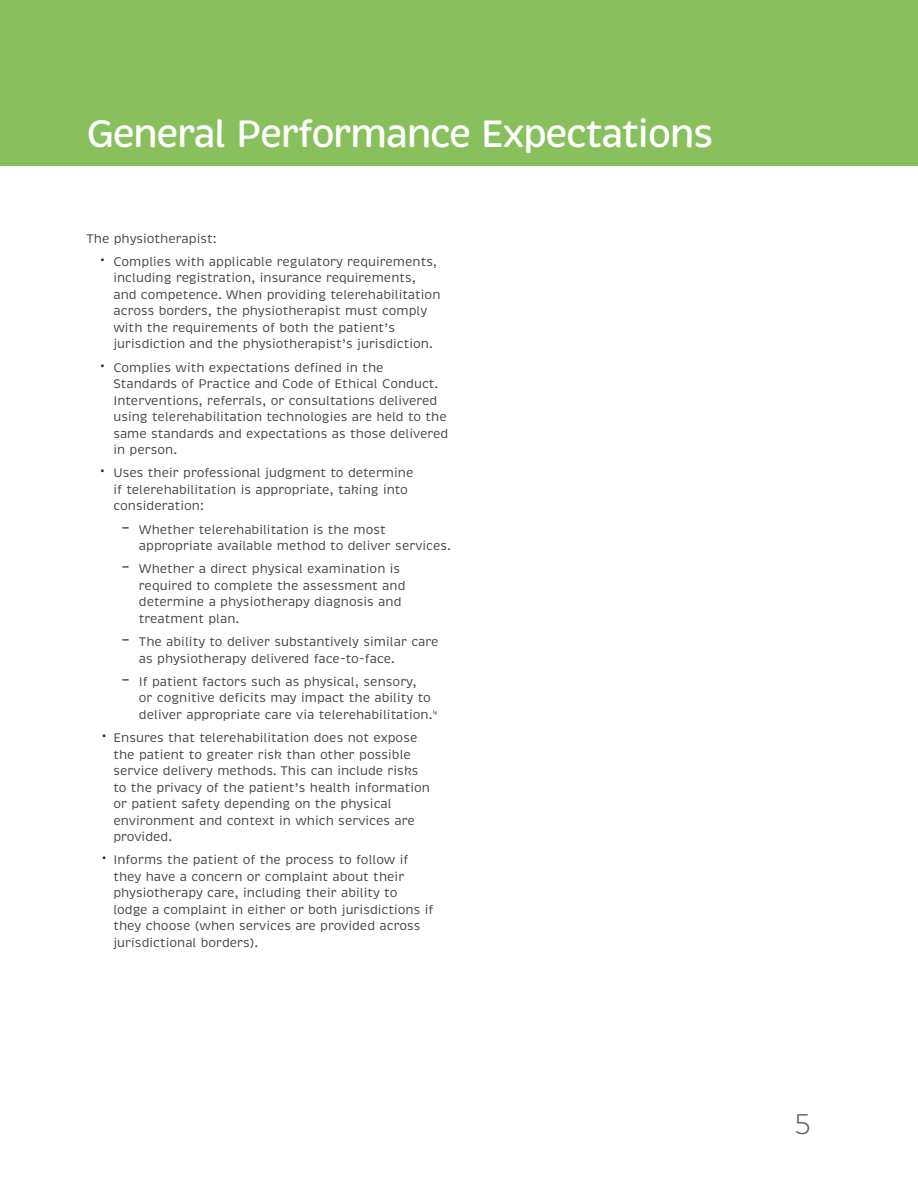
<style>
.page{position:relative;width:918px;height:1188px;background:#fff}
.page>*{position:absolute;margin:0;border:0;box-sizing:border-box;transform-origin:0 0}
.t1{font:500 39px "Brevia";letter-spacing:-.04em;color:#fff}
.t2{font:300 29.25px "Brevia";color:#636366}
.List_Paragraph{font:12.75px/16.5px "Brevia";color:#3e3e3f}
.s1{font-size:18px;color:#231f20}
</style>
<div class="page">
<div style="left:0;top:0;width:918px;height:165px;background:#89c05e"></div>
<p class="t1" style="left:86px;top:109px;width:629px">General Performance Expectations</p>
<p class="List_Paragraph" style="left:86px;top:230px;width:132px">The physiotherapist:</p>
<p class="List_Paragraph" style="left:113px;top:254px;width:329px;text-indent:-14px"><span class="s1">·</span> Complies with applicable regulatory requirements, including registration, insurance requirements, and competence. When providing telerehabilitation across borders, the physiotherapist must comply with the requirements of both the patient’s jurisdiction and the physiotherapist’s jurisdiction.</p>
<p class="List_Paragraph" style="left:113px;top:359px;width:337px;text-indent:-14px"><span class="s1">·</span> Complies with expectations defined in the Standards of Practice and Code of Ethical Conduct.<br>Interventions, referrals, or consultations delivered using telerehabilitation technologies are held to the same standards and expectations as those delivered in person.</p>
<p class="List_Paragraph" style="left:113px;top:465px;width:302px;text-indent:-14px"><span class="s1">·</span> Uses their professional judgment to determine if telerehabilitation is appropriate, taking into consideration:</p>
<p class="List_Paragraph" style="left:139px;top:521px;width:314px;text-indent:-16px"><span class="s1">–</span> Whether telerehabilitation is the most appropriate available method to deliver services.</p>
<p class="List_Paragraph" style="left:139px;top:561px;width:268px;text-indent:-16px"><span class="s1">–</span> Whether a direct physical examination is required to complete the assessment and determine a physiotherapy diagnosis and treatment plan.</p>
<p class="List_Paragraph" style="left:139px;top:634px;width:301px;text-indent:-16px"><span class="s1">–</span> The ability to deliver substantively similar care as physiotherapy delivered face-to-face.</p>
<p class="List_Paragraph" style="left:139px;top:674px;width:300px;text-indent:-16px"><span class="s1">–</span> If patient factors such as physical, sensory,<br>or cognitive deficits may impact the ability to deliver appropriate care via telerehabilitation.<sup>4</sup></p>
<p class="List_Paragraph" style="left:113px;top:730px;width:318px;text-indent:-12px"><span class="s1">·</span> Ensures that telerehabilitation does not expose the patient to greater risk than other possible service delivery methods. This can include risks to the privacy of the patient’s health information or patient safety depending on the physical environment and context in which services are provided.</p>
<p class="List_Paragraph" style="left:113px;top:852px;width:322px;text-indent:-12px"><span class="s1">·</span> Informs the patient of the process to follow if they have a concern or complaint about their physiotherapy care, including their ability to lodge a complaint in either or both jurisdictions if they choose (when services are provided across jurisdictional borders).</p>
<h2 class="t2" style="left:794px;top:1106px;width:19px">5</h2>
</div>
